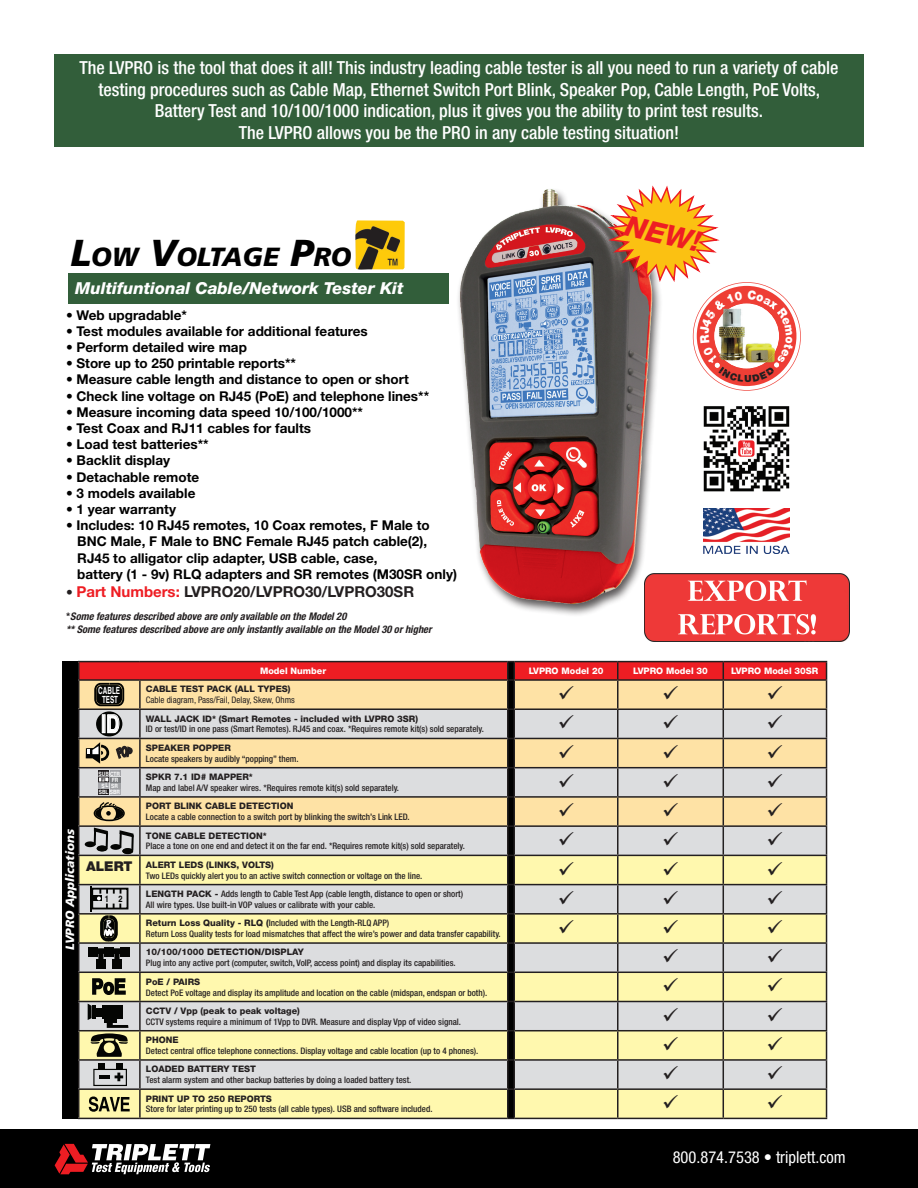
<style>
.page{position:relative;width:918px;height:1188px;background:#fff}
.page>*{position:absolute;margin:0;border:0;box-sizing:border-box;transform-origin:0 0}
.t1{font:italic 800 28.5px "Helvetica Neue LT Std";color:#ee1d23}
.t2{font:italic 900 26.25px "Frutiger";color:#000}
.t3{font:700 condensed 25.05px "Helvetica";color:#fff;scale:.91 1}
.t4{font:500 condensed 18px/21.6px "Helvetica Neue LT Std";color:#fff;text-align:center}
.t5{font:italic 800 16.5px "Helvetica Neue LT Std";color:#fff}
.t6{font:condensed 16.5px "Helvetica Neue LT Std";color:#fff}
.t7{font:700 15px "Helvetica Neue LT Std";color:#231f20}
.t8{font:700 13.5px/16.2px "Helvetica Neue LT Std";color:#000}
.t9{font:12.3px "Ashley Script";color:#fff;scale:.86 1}
.t10{font:italic 900 12px "Frutiger";color:#fff}
.t11{font:italic 700 condensed 10.5px/12.6px "Helvetica Neue LT Std";color:#231f20}
.t12{font:700 condensed 9.9px/9.1px "Helvetica";letter-spacing:-.005em;color:#fff;text-align:center;scale:.78 1}
.t13{font:500 condensed 9px/10.8px "Helvetica Neue LT Std";color:#231f20}
.t14{font:800 9px "Helvetica Neue LT Std";color:#231f20}
.t15{font:800 9px "Helvetica Neue LT Std";color:#fff}
.t16{font:condensed 9px "Helvetica Neue LT Std";color:#231f20}
.t17{font:700 condensed 9px "Helvetica";color:#040503}
.t18{font:700 condensed 5.85px/6.1px "Helvetica";color:#fff}
.t19{font:700 condensed 5.85px "Helvetica";color:#231f20}
.s1{font-size:37.5px}
.s2{font-size:13.5px}
.s3{color:#ee1d23}
.s4{font-style:normal;font-stretch:normal}
.s5{font-weight:900;font-stretch:normal;font-size:13.5px}
.s6{font-weight:800;font-stretch:normal}
.s7{color:#fff}
</style>
<div class="page">
<img style="left:458px;top:189px;width:197px;height:427px">
<div style="left:68px;top:273px;width:380px;height:31px;background:#325e3a"></div>
<div style="left:63px;top:661px;width:15px;height:458px;background:#000"></div>
<img style="left:704px;top:509px;width:86px;height:45px">
<img style="left:703px;top:406px;width:87px;height:86px">
<div style="left:0;top:1130px;width:918px;height:58px;background:#000"></div>
<svg style="left:55px;top:1144px;width:155px;height:30px"></svg>
<div style="left:54px;top:54px;width:810px;height:92px;background:#325e3a"></div>
<img style="left:645px;top:573px;width:204px;height:69px">
<img style="left:355px;top:220px;width:50px;height:50px">
<svg style="left:78px;top:661px;width:749px;height:458px;background:#dbccad"></svg>
<svg style="left:604px;top:185px;width:197px;height:206px"></svg>
<p class="t4" style="left:80px;top:57px;width:760px">The LVPRO is the tool that does it all! This industry leading cable tester is all you need to run a variety of cable testing procedures such as Cable Map, Ethernet Switch Port Blink, Speaker Pop, Cable Length, PoE Volts, Battery Test and 10/100/1000 indication, plus it gives you the ability to print test results.<br>The LVPRO allows you be the PRO in any cable testing situation!</p>
<h2 class="t2" style="left:70px;top:241px;width:282px"><span class="s1">L</span>OW <span class="s1">V</span>OLTAGE <span class="s1">P</span>RO</h2>
<h3 class="t5" style="left:75px;top:278px;width:330px">Multifuntional Cable/Network Tester Kit</h3>
<h3 class="t8" style="left:66px;top:306px;width:122px">• Web upgradable*</h3>
<h3 class="t8" style="left:66px;top:323px;width:303px">• Test modules available for additional features</h3>
<h3 class="t8" style="left:66px;top:339px;width:182px">• Perform detailed wire map</h3>
<h3 class="t8" style="left:66px;top:355px;width:232px">• Store up to 250 printable reports**</h3>
<h3 class="t8" style="left:66px;top:371px;width:344px">• Measure cable length and distance to open or short</h3>
<h3 class="t8" style="left:66px;top:387px;width:365px">• Check line voltage on RJ45 (PoE) and telephone lines**</h3>
<h3 class="t8" style="left:66px;top:404px;width:299px">• Measure incoming data speed 10/100/1000**</h3>
<h3 class="t8" style="left:66px;top:420px;width:247px">• Test Coax and RJ11 cables for faults</h3>
<h3 class="t8" style="left:66px;top:436px;width:144px">• Load test batteries**</h3>
<h3 class="t8" style="left:66px;top:452px;width:106px">• Backlit display</h3>
<h3 class="t8" style="left:66px;top:468px;width:135px">• Detachable remote</h3>
<h3 class="t8" style="left:66px;top:485px;width:131px">• 3 models available</h3>
<h3 class="t8" style="left:66px;top:501px;width:112px">• 1 year warranty</h3>
<h3 class="t8" style="left:77px;top:517px;width:381px;text-indent:-11px">• Includes: 10 RJ45 remotes, 10 Coax remotes, F Male to BNC Male, F Male to BNC Female RJ45 patch cable(2), RJ45 to alligator clip adapter, USB cable, case,<br>battery (1 - 9v) RLQ adapters and SR remotes (M30SR only)</h3>
<h3 class="t7" style="left:66px;top:582px;width:350px"><span class="s2">•</span> <span class="s3">Part Numbers:</span> LVPRO20/LVPRO30/LVPRO30SR</h3>
<p class="t11" style="left:66px;top:610px;width:367px"><span class="s4">*</span>Some features described above are only available on the Model 20<br>** Some features described above are only instantly available on the Model 30 or higher</p>
<h1 class="t1" style="left:630px;top:209px;width:78px;rotate:13deg">NEW!</h1>
<h3 class="t10" style="left:63px;top:950px;width:122px;rotate:-90deg">LVPRO Applications</h3>
<p class="t15" style="left:260px;top:665px;width:68px">Model Number</p>
<p class="t15" style="left:529px;top:665px;width:76px">LVPRO Model 20</p>
<p class="t15" style="left:633px;top:665px;width:76px">LVPRO Model 30</p>
<p class="t15" style="left:731px;top:665px;width:89px">LVPRO Model 30SR</p>
<p class="t14" style="left:146px;top:684px;width:146px">CABLE TEST PACK (ALL TYPES)</p>
<p class="t16" style="left:146px;top:695px;width:150px">Cable diagram, Pass/Fail, Delay, Skew, Ohms</p>
<p class="t14" style="left:146px;top:713px;width:274px">WALL JACK ID* (Smart Remotes - included with LVPRO 3SR)</p>
<p class="t13" style="left:146px;top:724px;width:339px">ID or test/ID in one pass (Smart Remotes). RJ45 and coax. *Requires remote kit(s) sold separately.</p>
<p class="t14" style="left:146px;top:742px;width:86px">SPEAKER POPPER</p>
<p class="t13" style="left:146px;top:753px;width:154px">Locate speakers by audibly “popping” them.</p>
<p class="t14" style="left:146px;top:772px;width:109px">SPKR 7.1 ID# MAPPER*</p>
<p class="t13" style="left:146px;top:782px;width:255px">Map and label A/V speaker wires. *Requires remote kit(s) sold separately.</p>
<p class="t14" style="left:146px;top:801px;width:149px">PORT BLINK CABLE DETECTION</p>
<p class="t13" style="left:146px;top:811px;width:265px">Locate a cable connection to a switch port by blinking the switch’s Link LED.</p>
<p class="t14" style="left:146px;top:830px;width:122px">TONE CABLE DETECTION*</p>
<p class="t13" style="left:146px;top:841px;width:320px">Place a tone on one end and detect it on the far end. *Requires remote kit(s) sold separately.</p>
<p class="t13" style="left:146px;top:859px;width:278px;text-indent:-60px"><span class="s5">ALERT</span> <span class="s6">ALERT LEDS (LINKS, VOLTS)<br></span>Two LEDs quickly alert you to an active switch connection or voltage on the line.</p>
<p class="t13" style="left:146px;top:888px;width:319px"><span class="s6">LENGTH PACK -</span> Adds length to Cable Test App (cable length, distance to open or short)<br>All wire types. Use built-in VOP values or calibrate with your cable.</p>
<p class="t13" style="left:146px;top:918px;width:356px"><span class="s6">Return Loss Quality - RLQ (</span>Included with the Length-RLQ APP)<br>Return Loss Quality tests for load mismatches that affect the wire’s power and data transfer capability.</p>
<p class="t14" style="left:146px;top:947px;width:160px">10/100/1000 DETECTION/DISPLAY</p>
<p class="t13" style="left:146px;top:958px;width:311px">Plug into any active port (computer, switch, VoIP, access point) and display its capabilities.</p>
<p class="t14" style="left:146px;top:976px;width:56px">PoE / PAIRS</p>
<p class="t13" style="left:146px;top:987px;width:343px">Detect PoE voltage and display its amplitude and location on the cable (midspan, endspan or both).</p>
<p class="t14" style="left:146px;top:1005px;width:156px">CCTV / Vpp (peak to peak voltage)</p>
<p class="t13" style="left:146px;top:1016px;width:317px">CCTV systems require a minimum of 1Vpp to DVR. Measure and display Vpp of video signal.</p>
<p class="t14" style="left:146px;top:1035px;width:34px">PHONE</p>
<p class="t13" style="left:146px;top:1045px;width:334px">Detect central office telephone connections. Display voltage and cable location (up to 4 phones).</p>
<p class="t14" style="left:146px;top:1064px;width:112px">LOADED BATTERY TEST</p>
<p class="t13" style="left:146px;top:1074px;width:267px">Test alarm system and other backup batteries by doing a loaded battery test.</p>
<p class="t14" style="left:146px;top:1093px;width:128px">PRINT UP TO 250 REPORTS</p>
<p class="t13" style="left:146px;top:1104px;width:288px">Store for later printing up to 250 tests (all cable types). USB and software included.</p>
<p class="t12" style="left:98px;top:685px;width:30px">CABLE<br>TEST</p>
<h3 class="t3" style="left:101px;top:709px;width:22px">ID</h3>
<p class="t18" style="left:99px;top:770px;width:23px">SUB CTR</p>
<p class="t19" style="left:101px;top:776px;width:19px">FL <span class="s7">FR</span></p>
<p class="t18" style="left:111px;top:782px;width:8px">SR</p>
<p class="t18" style="left:99px;top:782px;width:23px;text-indent:3px">SL<br>SBL SBR</p>
<p class="t17" style="left:105px;top:893px;width:19px">1 2</p>
<h3 class="t9" style="left:105px;top:917px;width:9px">R</h3>
<h3 class="t6" style="left:673px;top:1148px;width:174px">800.874.7538 • triplett.com</h3>
</div>
